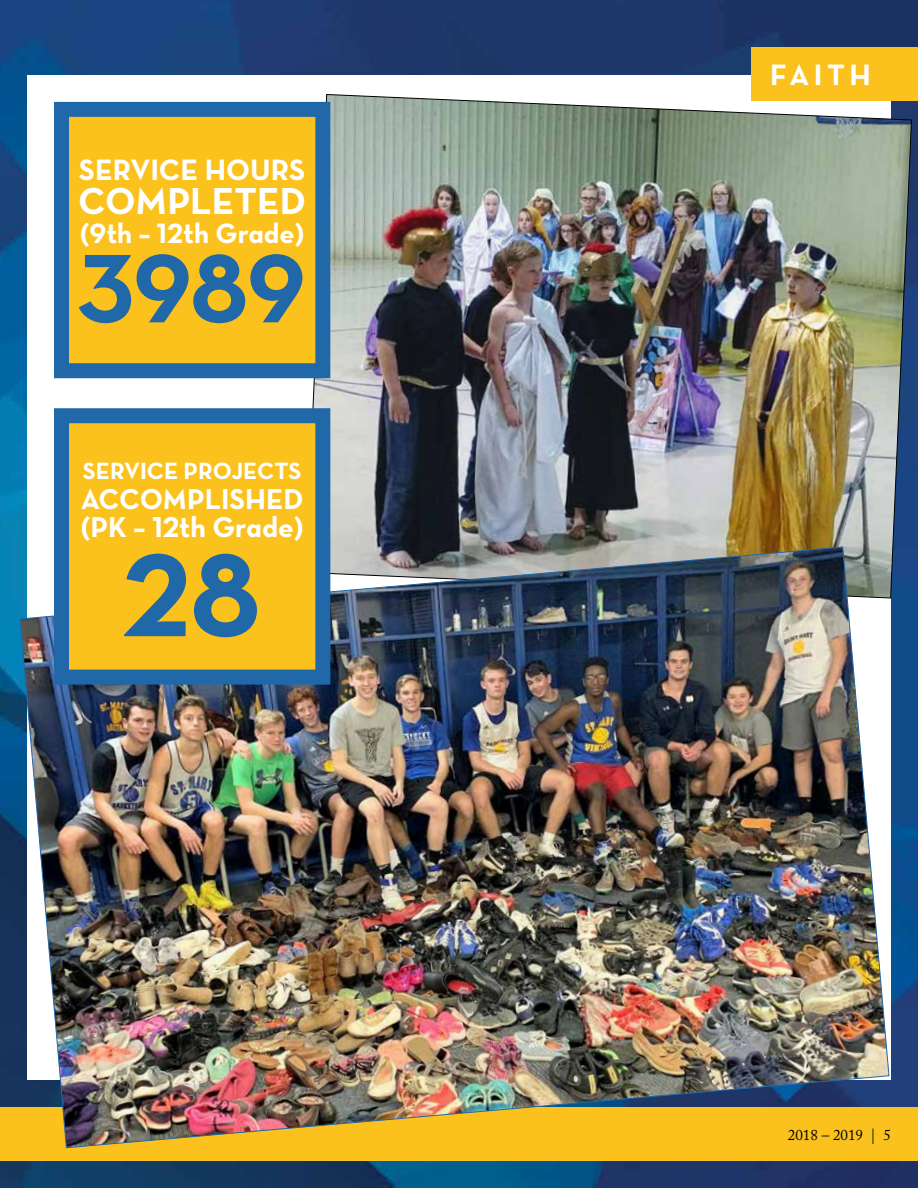
<style>
.page{position:relative;width:918px;height:1188px;background:#fff}
.page>*{position:absolute;margin:0;border:0;box-sizing:border-box;transform-origin:0 0}
.t1{font:120px "Neutra Text Bold Alt";color:#2168a9}
.t2{font:99px "Neutra Text Bold Alt";color:#2168a9}
.t3{font:38.25px "Neutra Text Bold Alt";color:#fff}
.t4{font:30px "Neutra Text Bold Alt";color:#fff}
.t5{font:29.25px/28.5px "Neutra Text Bold Alt";color:#fff}
.t6{font:28.5px "Neutra Text Bold Alt";color:#fff}
.t7{font:24px "Neutra Text Bold Alt";color:#fff}
.t8{font:15px "Adobe Caslon Pro";color:#000}
</style>
<div class="page">
<img style="left:0;top:0;width:918px;height:1188px">
<div style="left:27px;top:76px;width:864px;height:1004px;background:#fff"></div>
<div style="left:0;top:1107px;width:918px;height:54px;background:#fbc11d"></div>
<img style="left:305px;top:94px;width:607px;height:505px">
<div style="left:752px;top:47px;width:166px;height:54px;background:#fbc11d"></div>
<div style="left:62px;top:109px;width:261px;height:262px;background:#fbc11d"></div>
<div style="left:54px;top:102px;width:276px;height:276px;border:15px solid #2168a9"></div>
<img style="left:19px;top:546px;width:871px;height:603px">
<div style="left:62px;top:416px;width:261px;height:261px;background:#fbc11d"></div>
<div style="left:54px;top:408px;width:276px;height:277px;border:15px solid #2168a9"></div>
<p class="t4" style="left:79px;top:151px;width:228px">SERVICE HOURS</p>
<h3 class="t3" style="left:78px;top:177px;width:229px">COMPLETED</h3>
<p class="t6" style="left:80px;top:215px;width:226px">(9th – 12th Grade)</p>
<h2 class="t2" style="left:78px;top:227px;width:229px">3989</h2>
<p class="t7" style="left:83px;top:456px;width:220px">SERVICE PROJECTS</p>
<p class="t5" style="left:81px;top:484px;width:225px">ACCOMPLISHED (PK – 12th Grade)</p>
<h1 class="t1" style="left:123px;top:521px;width:140px">28</h1>
<p class="t4" style="left:770px;top:56px;width:102px">FAITH</p>
<p class="t8" style="left:788px;top:1126px;width:105px">2018 – 2019 | 5</p>
</div>
